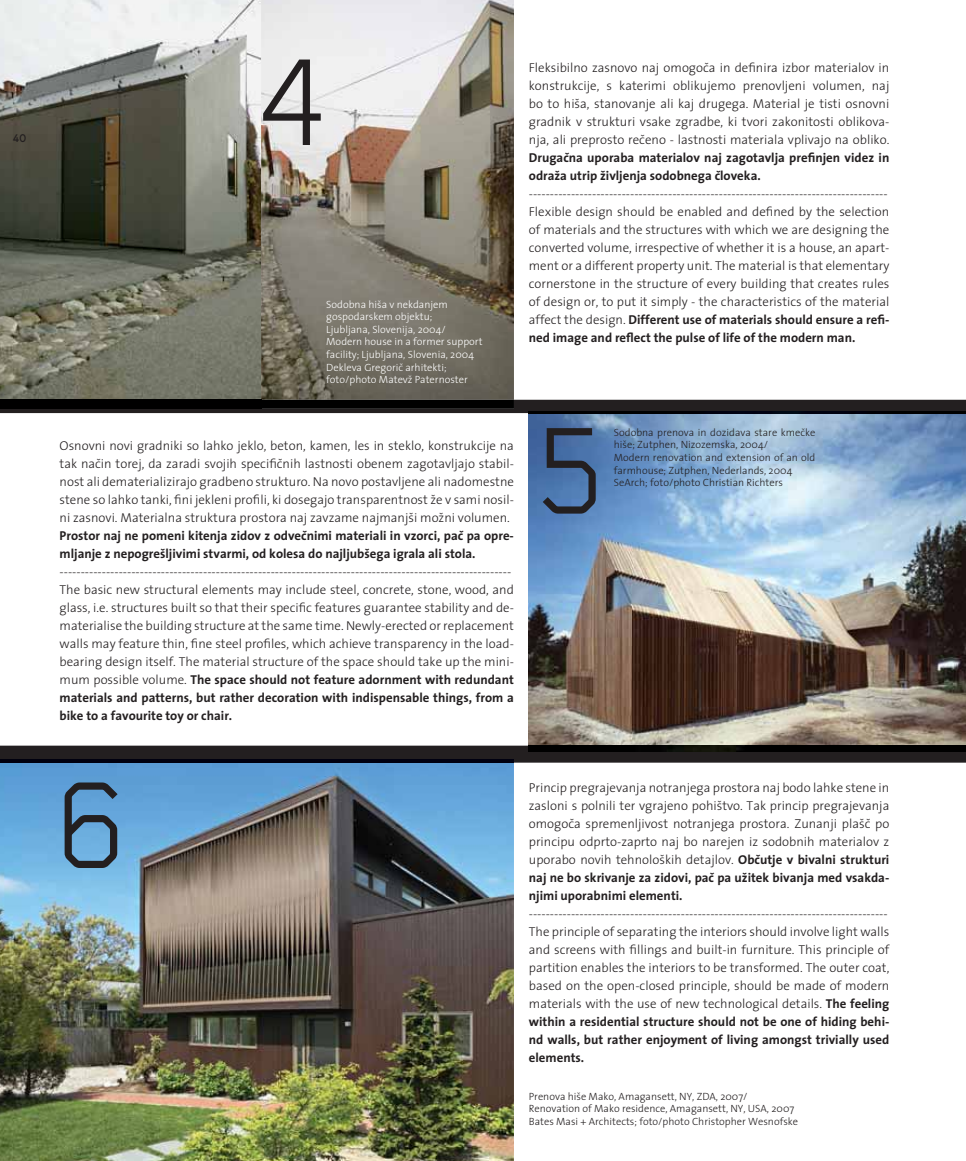
<style>
.page{position:relative;width:966px;height:1161px;background:#fff}
.page>*{position:absolute;margin:0;border:0;box-sizing:border-box;transform-origin:0 0}
.t1{font:128.1px "Foundry Gridnik CE";color:#231f20}
.t2{font:300 12.9px/18px "Slo The Sans";color:#231f20;text-align:justify}
.t3{font:700 12.9px/18px "Slo The Sans";color:#231f20}
.t4{font:700 12px "Generell TWCE";color:#231f20}
.t5{font:300 10.5px/12.6px "Slo The Sans";color:#231f20}
.t6{font:300 10.5px/12.6px "Slo The Sans";color:#fff}
.s1{font-weight:700}
</style>
<div class="page">
<img style="left:528px;top:413px;width:437px;height:333px">
<img style="left:0;top:763px;width:514px;height:398px">
<img style="left:261px;top:0;width:253px;height:400px">
<img style="left:0;top:0;width:261px;height:400px">
<svg style="left:0;top:400px;width:966px;height:13px;background:#181517"></svg>
<div style="left:0;top:400px;width:261px;height:8px;background:#000"></div>
<svg style="left:0;top:746px;width:966px;height:17px;background:#1b181b"></svg>
<p class="t4" style="left:13px;top:131px;width:15px">40</p>
<h1 class="t1" style="left:255px;top:26px;width:79px">4</h1>
<p class="t6" style="left:326px;top:299px;width:158px">Sodobna hiπa v nekdanjem gospodarskem objektu;<br>Ljubljana, Slovenija, 2004/<br>Modern house in a former support facility; Ljubljana, Slovenia, 2004<br>Dekleva GregoriË arhitekti; foto/photo Matevæ Paternoster</p>
<p class="t2" style="left:528px;top:60px;width:362px">Fleksibilno zasnovo naj omogoËa in definira izbor materialov in konstrukcije, s katerimi oblikujemo prenovljeni volumen, naj bo to hiπa, stanovanje ali kaj drugega. Material je tisti osnovni gradnik v strukturi vsake zgradbe, ki tvori zakonitosti oblikova&shy;nja, ali preprosto reËeno - lastnosti materiala vplivajo na obliko.</p>
<p class="t3" style="left:528px;top:149px;width:362px">DrugaËna uporaba materialov naj zagotavlja prefinjen videz in odraæa utrip æivljenja sodobnega Ëloveka.</p>
<p class="t2" style="left:528px;top:186px;width:362px;text-align:left">------------------------------------------------------------------------------------- Flexible design should be enabled and defined by the selection of materials and the structures with which we are designing the converted volume, irrespective of whether it is a house, an apart&shy;ment or a different property unit. The material is that elementary cornerstone in the structure of every building that creates rules of design or, to put it simply - the characteristics of the material affect the design. <span class="s1">Different use of materials should ensure a refi&shy;ned image and reflect the pulse of life of the modern man.</span></p>
<p class="t2" style="left:60px;top:438px;width:456px">Osnovni novi gradniki so lahko jeklo, beton, kamen, les in steklo, konstrukcije na tak naËin torej, da zaradi svojih specifiËnih lastnosti obenem zagotavljajo stabil&shy;nost ali dematerializirajo gradbeno strukturo. Na novo postavljene ali nadomestne stene so lahko tanki, fini jekleni profili, ki dosegajo transparentnost æe v sami nosil&shy;ni zasnovi. Materialna struktura prostora naj zavzame najmanjπi moæni volumen.</p>
<p class="t3" style="left:60px;top:527px;width:456px">Prostor naj ne pomeni kitenja zidov z odveËnimi materiali in vzorci, paË pa opre&shy;mljanje z nepogreπljivimi stvarmi, od kolesa do najljubπega igrala ali stola.</p>
<p class="t2" style="left:60px;top:564px;width:456px;text-align:left">----------------------------------------------------------------------------------------------------------- The basic new structural elements may include steel, concrete, stone, wood, and glass, i.e. structures built so that their specific features guarantee stability and de&shy;materialise the building structure at the same time. Newly-erected or replacement walls may feature thin, fine steel profiles, which achieve transparency in the load&shy;bearing design itself. The material structure of the space should take up the mini&shy;mum possible volume. <span class="s1">The space should not feature adornment with redundant materials and patterns, but rather decoration with indispensable things, from a bike to a favourite toy or chair.</span></p>
<h1 class="t1" style="left:530px;top:394px;width:79px">5</h1>
<p class="t5" style="left:613px;top:427px;width:203px">Sodobna prenova in dozidava stare kmeËke hiπe; Zutphen, Nizozemska, 2004/<br>Modern renovation and extension of an old farmhouse; Zutphen, Nederlands, 2004<br>SeArch; foto/photo Christian Richters</p>
<h1 class="t1" style="left:52px;top:749px;width:79px">6</h1>
<p class="t2" style="left:528px;top:780px;width:362px">Princip pregrajevanja notranjega prostora naj bodo lahke stene in zasloni s polnili ter vgrajeno pohiπtvo. Tak princip pregrajevanja omogoËa spremenljivost notranjega prostora. Zunanji plaπË po principu odprto-zaprto naj bo narejen iz sodobnih materialov z uporabo novih tehnoloπkih detajlov. <span class="s1">ObËutje v bivalni strukturi naj ne bo skrivanje za zidovi, paË pa uæitek bivanja med vsakda&shy;njimi uporabnimi elementi.</span></p>
<p class="t2" style="left:528px;top:906px;width:362px;text-align:left">------------------------------------------------------------------------------------- The principle of separating the interiors should involve light walls and screens with fillings and built-in furniture. This principle of partition enables the interiors to be transformed. The outer coat, based on the open-closed principle, should be made of modern materials with the use of new technological details. <span class="s1">The feeling within a residential structure should not be one of hiding behi&shy;nd walls, but rather enjoyment of living amongst trivially used elements.</span></p>
<p class="t5" style="left:528px;top:1091px;width:271px">Prenova hiπe Mako, Amagansett, NY, ZDA, 2007/<br>Renovation of Mako residence, Amagansett, NY, USA, 2007<br>Bates Masi + Architects; foto/photo Christopher Wesnofske</p>
</div>
